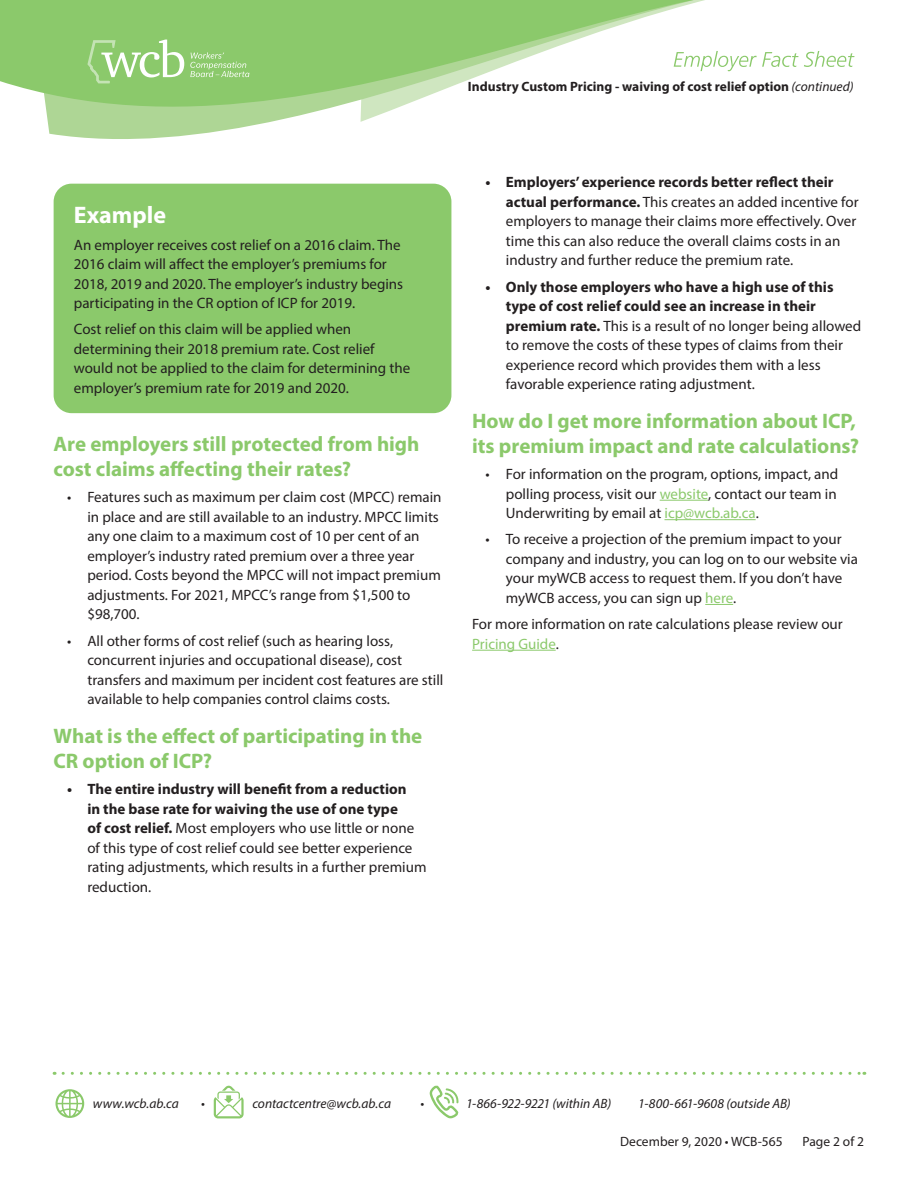
<style>
.page{position:relative;width:918px;height:1188px;background:#fff}
.page>*{position:absolute;margin:0;border:0;box-sizing:border-box;transform-origin:0 0}
.Subtitle{font:700 24px "Myriad Pro";color:#fff}
.Subtitle-2{font:700 21px/25.2px "Myriad Pro";letter-spacing:-.005em;color:#8bc96b}
.Body_Text{font:15px/19.5px "Myriad Pro";color:#231f20}
.t1{font:italic 13.5px "Myriad Pro";color:#231f20}
.t2{font:700 13.5px "Myriad Pro";color:#231f20}
.t3{font:13.5px "Myriad Pro";color:#231f20}
.s1{font-weight:400;font-style:italic}
.s2{font-weight:700}
.s3{color:#8bc96b}
</style>
<div class="page">
<svg style="left:430px;top:1086px;width:29px;height:32px"></svg>
<svg style="left:214px;top:1086px;width:30px;height:32px"></svg>
<svg style="left:63px;top:1072px;width:802px;height:3px"></svg>
<svg style="left:56px;top:1089px;width:28px;height:29px"></svg>
<svg style="left:0;top:0;width:730px;height:201px"></svg>
<svg style="left:674px;top:51px;width:181px;height:20px"></svg>
<svg style="left:190px;top:52px;width:59px;height:25px"></svg>
<svg style="left:53px;top:40px;width:131px;height:43px"></svg>
<div style="left:54px;top:184px;width:397px;height:229px;background:#8bc96b;border-radius:18px"></div>
<hr style="left:660px;top:500px;width:48px;height:1px;background:#8bc96b">
<hr style="left:665px;top:519px;width:91px;height:1px;background:#8bc96b">
<svg style="left:705px;top:604px;width:28px;height:1px"></svg>
<hr style="left:472px;top:650px;width:84px;height:1px;background:#8bc96b">
<p class="t2" style="left:468px;top:78px;width:387px">Industry Custom Pricing - waiving of cost relief option <span class="s1">(continued)</span></p>
<p class="Subtitle" style="left:74px;top:200px;width:94px">Example</p>
<p class="Body_Text" style="left:74px;top:235px;width:331px">An employer receives cost relief on a 2016 claim. The 2016 claim will affect the employer’s premiums for 2018, 2019 and 2020. The employer’s industry begins participating in the CR option of ICP for 2019.</p>
<p class="Body_Text" style="left:74px;top:319px;width:338px">Cost relief on this claim will be applied when determining their 2018 premium rate. Cost relief would not be applied to the claim for determining the employer’s premium rate for 2019 and 2020.</p>
<p class="Subtitle-2" style="left:54px;top:431px;width:367px">Are employers still protected from high cost claims affecting their rates?</p>
<p class="Body_Text" style="left:87px;top:487px;width:356px;text-indent:-20px">• Features such as maximum per claim cost (MPCC) remain in place and are still available to an industry. MPCC limits any one claim to a maximum cost of 10 per cent of an employer’s industry rated premium over a three year period. Costs beyond the MPCC will not impact premium adjustments. For 2021, MPCC’s range from $1,500 to $98,700.</p>
<p class="Body_Text" style="left:87px;top:631px;width:358px;text-indent:-20px">• All other forms of cost relief (such as hearing loss, concurrent injuries and occupational disease), cost transfers and maximum per incident cost features are still available to help companies control claims costs.</p>
<p class="Subtitle-2" style="left:54px;top:723px;width:370px">What is the effect of participating in the<br>CR option of ICP?</p>
<p class="Body_Text" style="left:87px;top:779px;width:341px;text-indent:-20px"><span class="s2">• The entire industry will benefit from a reduction<br>in the base rate for waiving the use of one type<br>of cost relief.</span> Most employers who use little or none of this type of cost relief could see better experience rating adjustments, which results in a further premium reduction.</p>
<p class="Body_Text" style="left:506px;top:172px;width:354px;text-indent:-20px"><span class="s2">• Employers’ experience records better reflect their actual performance.</span> This creates an added incentive for employers to manage their claims more effectively. Over time this can also reduce the overall claims costs in an industry and further reduce the premium rate.</p>
<p class="Body_Text" style="left:506px;top:277px;width:357px;text-indent:-20px"><span class="s2">• Only those employers who have a high use of this type of cost relief could see an increase in their premium rate.</span> This is a result of no longer being allowed to remove the costs of these types of claims from their experience record which provides them with a less favorable experience rating adjustment.</p>
<p class="Subtitle-2" style="left:472px;top:407px;width:389px">How do I get more information about ICP, its premium impact and rate calculations?</p>
<p class="Body_Text" style="left:506px;top:464px;width:334px;text-align:justify;text-indent:-20px">• For information on the program, options, impact, and polling process, visit our <span class="s3">website</span>, contact our team in Underwriting by email at <span class="s3">icp@wcb.ab.ca</span>.</p>
<p class="Body_Text" style="left:506px;top:529px;width:354px;text-indent:-20px">• To receive a projection of the premium impact to your company and industry, you can log on to our website via your myWCB access to request them. If you don’t have myWCB access, you can sign up <span class="s3">here</span>.</p>
<p class="Body_Text" style="left:472px;top:614px;width:372px">For more information on rate calculations please review our<br><span class="s3">Pricing Guide</span>.</p>
<p class="t1" style="left:93px;top:1095px;width:88px">www.wcb.ab.ca</p>
<p class="t1" style="left:201px;top:1095px;width:5px">•</p>
<p class="t1" style="left:252px;top:1095px;width:140px">contactcentre@wcb.ab.ca</p>
<p class="t1" style="left:421px;top:1095px;width:5px">•</p>
<p class="t1" style="left:466px;top:1095px;width:147px">1-866-922-9221 (within AB)</p>
<p class="t1" style="left:638px;top:1095px;width:154px">1-800-661-9608 (outside AB)</p>
<p class="t3" style="left:620px;top:1133px;width:164px">December 9, 2020 • WCB-565</p>
<p class="t3" style="left:803px;top:1133px;width:63px">Page 2 of 2</p>
</div>
